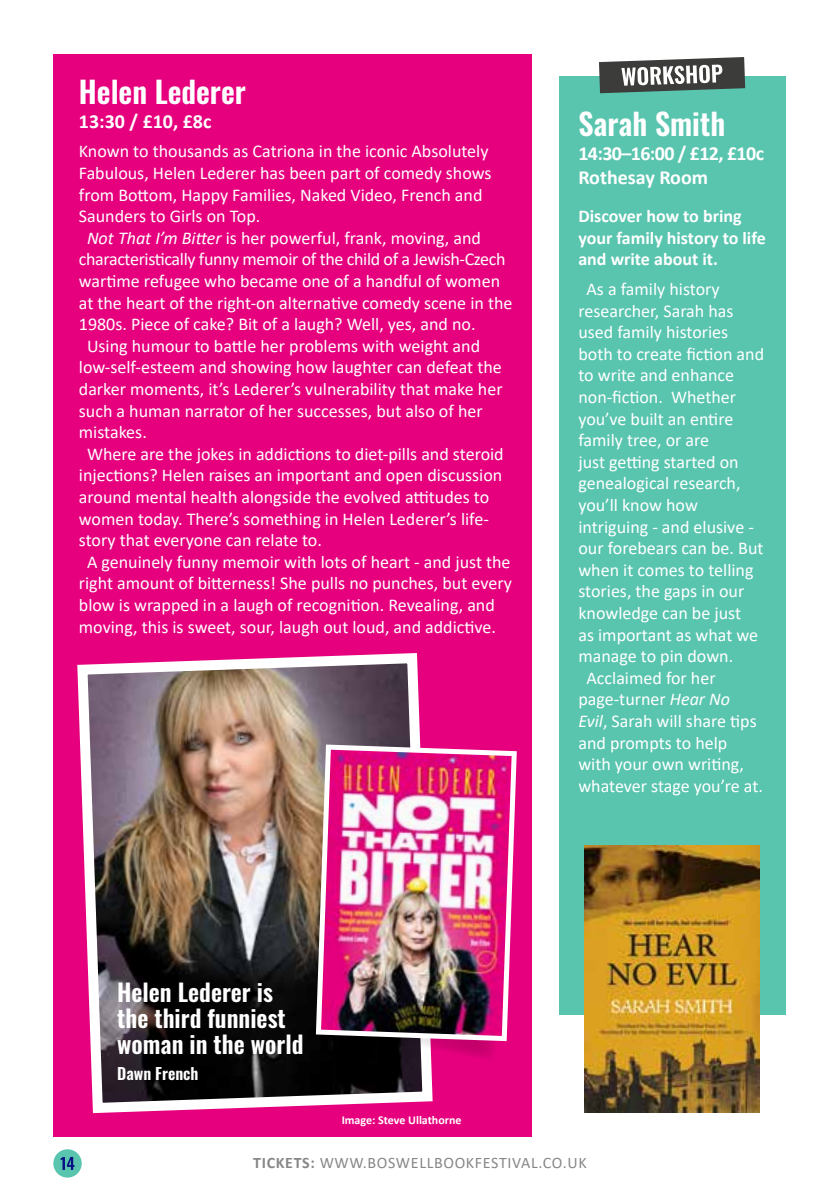
<style>
.page{position:relative;width:840px;height:1191px;background:#fff}
.page>*{position:absolute;margin:0;border:0;box-sizing:border-box;transform-origin:0 0}
.t1{font:600 30px "Oswald";color:#fff}
.t2{font:600 24px "Oswald";color:#fff}
.t3{font:700 20px "Calibri";color:#fff}
.t4{font:700 20px "Calibri";letter-spacing:-.03em;color:#fff}
.t5{font:18px/21.6px "Calibri";color:#fff}
.t6{font:700 18px/21.6px "Calibri";color:#fff}
.t7{font:16px "Calibri";letter-spacing:.04em;color:#878787}
.t8{font:600 16px "Oswald";color:#fff}
.t9{font:700 12px "Calibri";color:#fff}
.s1{font-style:italic}
.s2{font-weight:700}
</style>
<div class="page">
<div style="left:558px;top:77px;width:226px;height:938px;background:#59c5af"></div>
<div style="left:53px;top:54px;width:478px;height:1082px;background:#e6007e"></div>
<img style="left:584px;top:845px;width:174px;height:267px">
<img style="left:77px;top:653px;width:356px;height:461px">
<svg style="left:598px;top:57px;width:146px;height:36px"></svg>
<div style="left:53px;top:1149px;width:29px;height:28px;background:#59c5af;border-radius:50%"></div>
<svg style="left:61px;top:1157px;width:13px;height:12px"></svg>
<svg style="left:321px;top:1043px;width:173px;height:19px"></svg>
<img style="left:313px;top:742px;width:204px;height:301px">
<p class="t1" style="left:79px;top:76px;width:168px">Helen Lederer</p>
<p class="t3" style="left:79px;top:107px;width:134px">13:30 / £10, £8c</p>
<p class="t5" style="left:79px;top:140px;width:414px">Known to thousands as Catriona in the iconic Absolutely Fabulous, Helen Lederer has been part of comedy shows from Bottom, Happy Families, Naked Video, French and Saunders to Girls on Top.</p>
<p class="t5" style="left:79px;top:226px;width:435px;text-indent:8px"><span class="s1">Not That I’m Bitter</span> is her powerful, frank, moving, and characteristically funny memoir of the child of a Jewish-Czech wartime refugee who became one of a handful of women at the heart of the right-on alternative comedy scene in the 1980s. Piece of cake? Bit of a laugh? Well, yes, and no.</p>
<p class="t5" style="left:79px;top:334px;width:425px;text-indent:8px">Using humour to battle her problems with weight and low-self-esteem and showing how laughter can defeat the darker moments, it’s Lederer’s vulnerability that make her such a human narrator of her successes, but also of her mistakes.</p>
<p class="t5" style="left:79px;top:442px;width:426px;text-indent:8px">Where are the jokes in addictions to diet-pills and steroid injections? Helen raises an important and open discussion around mental health alongside the evolved attitudes to women today. There’s something in Helen Lederer’s life&shy;story that everyone can relate to.</p>
<p class="t5" style="left:79px;top:550px;width:434px;text-indent:8px">A genuinely funny memoir with lots of heart - and just the right amount of bitterness! She pulls no punches, but every blow is wrapped in a laugh of recognition. Revealing, and moving, this is sweet, sour, laugh out loud, and addictive.</p>
<p class="t1" style="left:578px;top:109px;width:148px">Sarah Smith</p>
<p class="t4" style="left:578px;top:140px;width:187px">14:30–16:00 / £12, £10c</p>
<p class="t3" style="left:578px;top:164px;width:131px">Rothesay Room</p>
<p class="t6" style="left:578px;top:205px;width:189px">Discover how to bring your family history to life and write about it.</p>
<p class="t5" style="left:578px;top:278px;width:187px;text-indent:8px">As a family history researcher, Sarah has used family histories both to create fiction and to write and enhance non-fiction. Whether you’ve built an entire family tree, or are<br>just getting started on genealogical research, you’ll know how intriguing - and elusive - our forebears can be. But when it comes to telling stories, the gaps in our knowledge can be just<br>as important as what we manage to pin down.</p>
<p class="t5" style="left:578px;top:666px;width:186px;text-indent:8px">Acclaimed for her page-turner <span class="s1">Hear No<br>Evil</span>, Sarah will share tips and prompts to help with your own writing, whatever stage you’re at.</p>
<p class="t2" style="left:117px;top:979px;width:157px">Helen Lederer is</p>
<p class="t2" style="left:117px;top:1005px;width:170px">the third funniest</p>
<p class="t2" style="left:117px;top:1031px;width:188px">woman in the world</p>
<p class="t8" style="left:117px;top:1064px;width:83px">Dawn French</p>
<p class="t9" style="left:341px;top:1111px;width:121px">Image: Steve Ullathorne</p>
<p class="t7" style="left:253px;top:1151px;width:335px"><span class="s2">TICKETS:</span> WWW.BOSWELLBOOKFESTIVAL.CO.UK</p>
</div>
